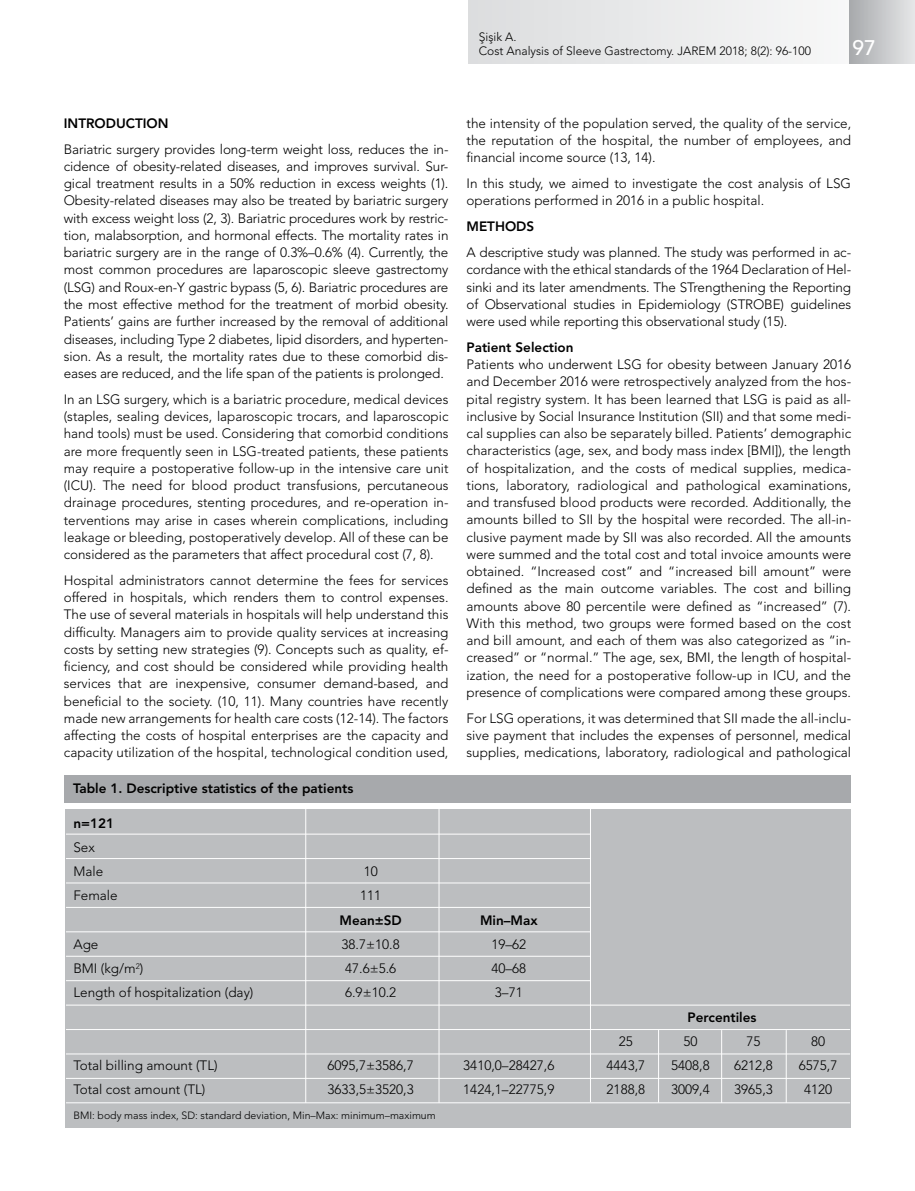
<style>
.page{position:relative;width:915px;height:1191px;background:#fff}
.page>*{position:absolute;margin:0;border:0;box-sizing:border-box;transform-origin:0 0}
.t1{font:500 21px "Avenir LT Std";color:#fff}
.t2{font:300 13.5px/17.2px "Avenir LT Std";color:#000;text-align:justify}
.t3{font:800 13.5px "Avenir LT Std";color:#000}
.t4{font:300 12px/14.4px "Avenir LT Std";color:#000}
.t5{font:300 10.5px "Avenir LT Std";color:#000}
</style>
<div class="page">
<div style="left:65px;top:809px;width:785px;height:318px;background:#bcbec0"></div>
<div style="left:64px;top:774px;width:786px;height:28px;background:#a7a9ac"></div>
<hr style="left:66px;top:833px;width:524px;height:1px;background:#fff">
<hr style="left:66px;top:1029px;width:783px;height:1px;background:#fff">
<hr style="left:66px;top:1078px;width:783px;height:1px;background:#fff">
<hr style="left:66px;top:956px;width:524px;height:1px;background:#fff">
<hr style="left:66px;top:980px;width:524px;height:1px;background:#fff">
<hr style="left:66px;top:1004px;width:783px;height:1px;background:#fff">
<hr style="left:66px;top:1053px;width:783px;height:1px;background:#fff">
<hr style="left:66px;top:1102px;width:783px;height:1px;background:#fff">
<hr style="left:66px;top:931px;width:524px;height:1px;background:#fff">
<hr style="left:66px;top:907px;width:524px;height:1px;background:#fff">
<hr style="left:66px;top:858px;width:524px;height:1px;background:#fff">
<hr style="left:66px;top:882px;width:524px;height:1px;background:#fff">
<hr style="left:305px;top:808px;width:1px;height:294px;background:#fff">
<hr style="left:438px;top:808px;width:1px;height:294px;background:#fff">
<hr style="left:590px;top:808px;width:1px;height:294px;background:#fff">
<hr style="left:658px;top:1030px;width:1px;height:72px;background:#fff">
<hr style="left:785px;top:1030px;width:1px;height:72px;background:#fff">
<hr style="left:721px;top:1030px;width:1px;height:72px;background:#fff">
<div style="left:469px;top:0;width:443px;height:64px;background:linear-gradient(to bottom,#eaeaeb,#eaeaeb)"></div>
<div style="left:849px;top:0;width:65px;height:64px;background:linear-gradient(to right,#a7a9ac,#e5e6e7)"></div>
<p class="t4" style="left:478px;top:29px;width:333px">Şişik A.<br>Cost Analysis of Sleeve Gastrectomy. JAREM 2018; 8(2): 96-100</p>
<h1 class="t1" style="left:852px;top:35px;width:25px">97</h1>
<p class="t3" style="left:64px;top:115px;width:106px">INTRODUCTION</p>
<p class="t2" style="left:64px;top:140px;width:386px">Bariatric surgery provides long-term weight loss, reduces the in&shy;cidence of obesity-related diseases, and improves survival. Sur&shy;gical treatment results in a 50% reduction in excess weights (1).<br>Obesity-related diseases may also be treated by bariatric surgery with excess weight loss (2, 3). Bariatric procedures work by restric&shy;tion, malabsorption, and hormonal effects. The mortality rates in bariatric surgery are in the range of 0.3%–0.6% (4). Currently, the most common procedures are laparoscopic sleeve gastrectomy (LSG) and Roux-en-Y gastric bypass (5, 6). Bariatric procedures are the most effective method for the treatment of morbid obesity.<br>Patients’ gains are further increased by the removal of additional diseases, including Type 2 diabetes, lipid disorders, and hyperten&shy;sion. As a result, the mortality rates due to these comorbid dis&shy;eases are reduced, and the life span of the patients is prolonged.</p>
<p class="t2" style="left:64px;top:390px;width:386px">In an LSG surgery, which is a bariatric procedure, medical devices (staples, sealing devices, laparoscopic trocars, and laparoscopic hand tools) must be used. Considering that comorbid conditions are more frequently seen in LSG-treated patients, these patients may require a postoperative follow-up in the intensive care unit (ICU). The need for blood product transfusions, percutaneous drainage procedures, stenting procedures, and re-operation in&shy;terventions may arise in cases wherein complications, including leakage or bleeding, postoperatively develop. All of these can be considered as the parameters that affect procedural cost (7, 8).</p>
<p class="t2" style="left:64px;top:571px;width:386px">Hospital administrators cannot determine the fees for services offered in hospitals, which renders them to control expenses.<br>The use of several materials in hospitals will help understand this difficulty. Managers aim to provide quality services at increasing costs by setting new strategies (9). Concepts such as quality, ef&shy;ficiency, and cost should be considered while providing health services that are inexpensive, consumer demand-based, and beneficial to the society. (10, 11). Many countries have recently made new arrangements for health care costs (12-14). The factors affecting the costs of hospital enterprises are the capacity and capacity utilization of the hospital, technological condition used,</p>
<p class="t3" style="left:73px;top:780px;width:282px">Table 1. Descriptive statistics of the patients</p>
<p class="t3" style="left:73px;top:814px;width:42px">n=121</p>
<p class="t2" style="left:73px;top:835px;width:31px;line-height:24.3px">Sex<br>Male</p>
<p class="t2" style="left:363px;top:862px;width:16px">10</p>
<p class="t2" style="left:466px;top:115px;width:386px">the intensity of the population served, the quality of the service, the reputation of the hospital, the number of employees, and financial income source (13, 14).</p>
<p class="t2" style="left:466px;top:175px;width:386px">In this study, we aimed to investigate the cost analysis of LSG operations performed in 2016 in a public hospital.</p>
<p class="t3" style="left:466px;top:218px;width:69px">METHODS</p>
<p class="t2" style="left:466px;top:244px;width:386px">A descriptive study was planned. The study was performed in ac&shy;cordance with the ethical standards of the 1964 Declaration of Hel&shy;sinki and its later amendments. The STrengthening the Reporting of Observational studies in Epidemiology (STROBE) guidelines were used while reporting this observational study (15).</p>
<p class="t3" style="left:466px;top:339px;width:109px">Patient Selection</p>
<p class="t2" style="left:466px;top:356px;width:386px">Patients who underwent LSG for obesity between January 2016 and December 2016 were retrospectively analyzed from the hos&shy;pital registry system. It has been learned that LSG is paid as all&shy;inclusive by Social Insurance Institution (SII) and that some medi&shy;cal supplies can also be separately billed. Patients’ demographic characteristics (age, sex, and body mass index [BMI]), the length of hospitalization, and the costs of medical supplies, medica&shy;tions, laboratory, radiological and pathological examinations, and transfused blood products were recorded. Additionally, the amounts billed to SII by the hospital were recorded. The all-in&shy;clusive payment made by SII was also recorded. All the amounts were summed and the total cost and total invoice amounts were obtained. “Increased cost” and “increased bill amount” were defined as the main outcome variables. The cost and billing amounts above 80 percentile were defined as “increased” (7).<br>With this method, two groups were formed based on the cost and bill amount, and each of them was also categorized as “in&shy;creased” or “normal.” The age, sex, BMI, the length of hospital&shy;ization, the need for a postoperative follow-up in ICU, and the presence of complications were compared among these groups.</p>
<p class="t2" style="left:466px;top:709px;width:386px">For LSG operations, it was determined that SII made the all-inclu&shy;sive payment that includes the expenses of personnel, medical supplies, medications, laboratory, radiological and pathological</p>
<p class="t2" style="left:73px;top:887px;width:46px">Female</p>
<p class="t2" style="left:360px;top:887px;width:23px">111</p>
<p class="t3" style="left:339px;top:911px;width:64px">Mean±SD</p>
<p class="t3" style="left:480px;top:911px;width:59px">Min–Max</p>
<p class="t2" style="left:73px;top:935px;width:27px">Age</p>
<p class="t2" style="left:341px;top:935px;width:60px">38.7±10.8</p>
<p class="t2" style="left:491px;top:935px;width:36px">19–62</p>
<p class="t2" style="left:73px;top:959px;width:71px">BMI (kg/m<sup>2</sup>)</p>
<p class="t2" style="left:345px;top:959px;width:53px">47.6±5.6</p>
<p class="t2" style="left:491px;top:959px;width:36px">40–68</p>
<p class="t2" style="left:73px;top:984px;width:181px">Length of hospitalization (day)</p>
<p class="t2" style="left:345px;top:984px;width:53px">6.9±10.2</p>
<p class="t2" style="left:494px;top:984px;width:29px">3–71</p>
<p class="t3" style="left:687px;top:1008px;width:71px">Percentiles</p>
<p class="t2" style="left:618px;top:1032px;width:16px">25</p>
<p class="t2" style="left:683px;top:1032px;width:16px">50</p>
<p class="t2" style="left:746px;top:1032px;width:16px">75</p>
<p class="t2" style="left:810px;top:1032px;width:16px">80</p>
<p class="t2" style="left:73px;top:1056px;width:146px">Total billing amount (TL)</p>
<p class="t2" style="left:327px;top:1056px;width:88px">6095,7±3586,7</p>
<p class="t2" style="left:463px;top:1056px;width:92px">3410,0–28427,6</p>
<p class="t2" style="left:606px;top:1056px;width:40px">4443,7</p>
<p class="t2" style="left:671px;top:1056px;width:40px">5408,8</p>
<p class="t2" style="left:734px;top:1056px;width:40px">6212,8</p>
<p class="t2" style="left:798px;top:1056px;width:40px">6575,7</p>
<p class="t2" style="left:73px;top:1081px;width:133px">Total cost amount (TL)</p>
<p class="t2" style="left:327px;top:1081px;width:88px">3633,5±3520,3</p>
<p class="t2" style="left:463px;top:1081px;width:92px">1424,1–22775,9</p>
<p class="t2" style="left:606px;top:1081px;width:40px">2188,8</p>
<p class="t2" style="left:671px;top:1081px;width:40px">3009,4</p>
<p class="t2" style="left:734px;top:1081px;width:40px">3965,3</p>
<p class="t2" style="left:803px;top:1081px;width:30px">4120</p>
<p class="t5" style="left:73px;top:1108px;width:364px">BMI: body mass index, SD: standard deviation, Min–Max: minimum–maximum</p>
</div>
